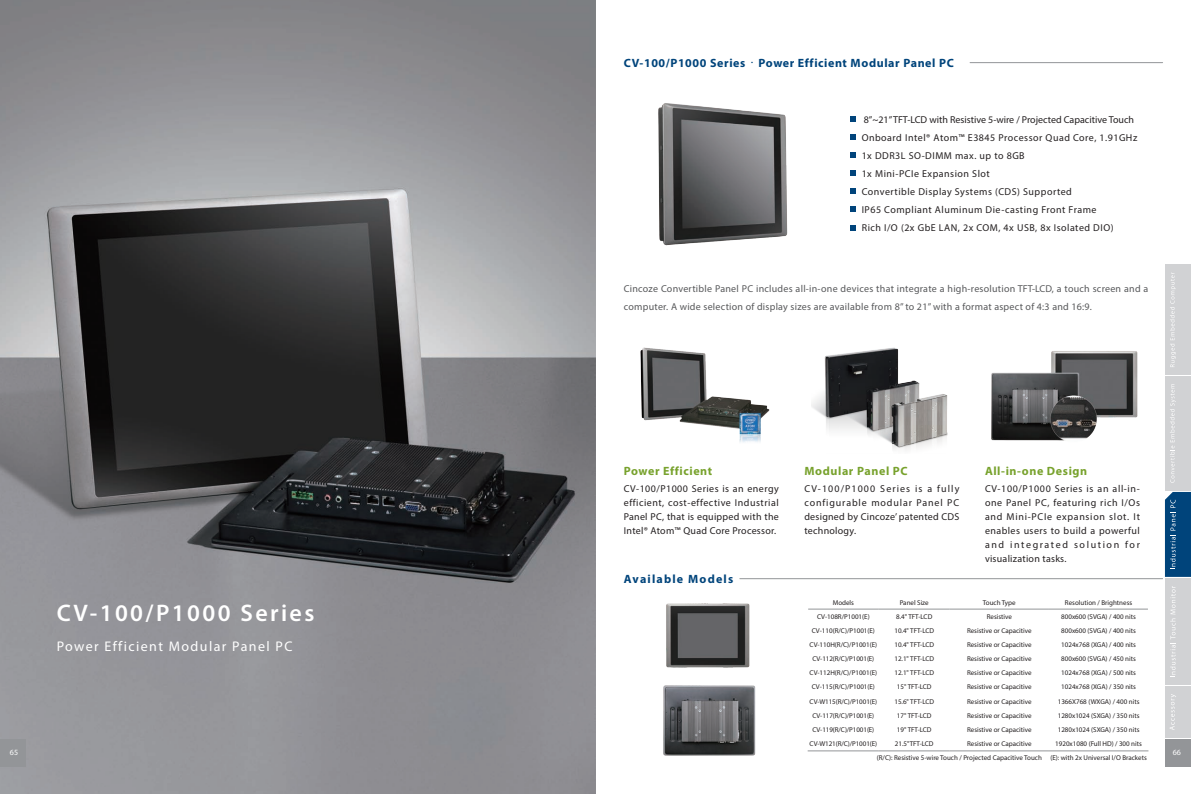
<style>
.page{position:relative;width:1191px;height:794px;background:#fff}
.page>*{position:absolute;margin:0;border:0;box-sizing:border-box;transform-origin:0 0}
.t1{font:600 24px "Myriad Pro";letter-spacing:.1em;color:#fff}
.t2{font:14px "Myriad Pro";letter-spacing:.1em;color:#fff}
.t3{font:700 12px "Myriad Pro";letter-spacing:.05em;color:#00447b}
.t4{font:700 12px "Myriad Pro";letter-spacing:.05em;color:#78a22d}
.t5{font:700 12px "Myriad Pro";letter-spacing:.1em;color:#00447b}
.t6{font:10px/14px "Myriad Pro";letter-spacing:.045em;color:#231f20;text-align:justify}
.t7{font:10px/18px "Myriad Pro";letter-spacing:.025em;color:#57585a}
.t8{font:8px "Myriad Pro";color:#fff}
.t9{font:7px/14.2px "Myriad Pro";color:#231f20}
.s1{font-family:"Adobe Ming Std";font-weight:300}
</style>
<div class="page">
<img style="left:0;top:0;width:595px;height:794px">
<img style="left:658px;top:103px;width:130px;height:143px">
<hr style="left:970px;top:62px;width:192px;height:1px;background:#939598">
<hr style="left:740px;top:578px;width:422px;height:1px;background:#939598">
<svg style="left:850px;top:116px;width:6px;height:6px"></svg>
<svg style="left:850px;top:207px;width:6px;height:5px"></svg>
<svg style="left:850px;top:225px;width:6px;height:5px"></svg>
<svg style="left:850px;top:188px;width:6px;height:6px"></svg>
<svg style="left:850px;top:134px;width:6px;height:6px"></svg>
<svg style="left:850px;top:152px;width:6px;height:6px"></svg>
<svg style="left:850px;top:170px;width:6px;height:6px"></svg>
<img style="left:640px;top:347px;width:130px;height:96px">
<img style="left:812px;top:347px;width:136px;height:103px">
<img style="left:991px;top:351px;width:147px;height:90px">
<img style="left:666px;top:603px;width:84px;height:65px">
<img style="left:663px;top:685px;width:93px;height:71px">
<hr style="left:808px;top:609px;width:70px;height:1px;background:#939598">
<hr style="left:878px;top:609px;width:71px;height:1px;background:#939598">
<hr style="left:949px;top:609px;width:100px;height:1px;background:#939598">
<hr style="left:1049px;top:609px;width:99px;height:1px;background:#939598">
<hr style="left:807px;top:750px;width:71px;height:1px;background:#939598">
<hr style="left:878px;top:750px;width:71px;height:1px;background:#939598">
<hr style="left:949px;top:750px;width:100px;height:1px;background:#939598">
<hr style="left:1049px;top:750px;width:99px;height:1px;background:#939598">
<div style="left:1165px;top:265px;width:26px;height:110px;background:#d1d2d4"></div>
<div style="left:1165px;top:376px;width:26px;height:114px;background:#d1d2d4"></div>
<div style="left:1165px;top:578px;width:26px;height:107px;background:#d1d2d4"></div>
<div style="left:1165px;top:686px;width:26px;height:52px;background:#d1d2d4"></div>
<div style="left:1165px;top:739px;width:26px;height:27px;background:#939598"></div>
<svg style="left:1170px;top:384px;width:5px;height:99px"></svg>
<svg style="left:1170px;top:272px;width:5px;height:95px"></svg>
<svg style="left:1170px;top:694px;width:6px;height:36px"></svg>
<svg style="left:1170px;top:586px;width:5px;height:91px"></svg>
<svg style="left:1165px;top:492px;width:26px;height:85px;background:#0d4e82"></svg>
<div style="left:0;top:739px;width:26px;height:27px;background:#939598"></div>
<h3 class="t3" style="left:624px;top:55px;width:331px">CV-100/P1000 Series<span class="s1">．</span>Power Efficient Modular Panel PC</h3>
<p class="t6" style="left:861px;top:110px;width:277px;line-height:18px;text-align:left">8”~21” TFT-LCD with Resistive 5-wire / Projected Capacitive Touch Onboard Intel® Atom™ E3845 Processor Quad Core, 1.91GHz 1x DDR3L SO-DIMM max. up to 8GB<br>1x Mini-PCIe Expansion Slot<br>Convertible Display Systems (CDS) Supported<br>IP65 Compliant Aluminum Die-casting Front Frame<br>Rich I/O (2x GbE LAN, 2x COM, 4x USB, 8x Isolated DIO)</p>
<h3 class="t7" style="left:624px;top:279px;width:526px">Cincoze Convertible Panel PC includes all-in-one devices that integrate a high-resolution TFT-LCD, a touch screen and a computer. A wide selection of display sizes are available from 8” to 21” with a format aspect of 4:3 and 16:9.</h3>
<h3 class="t4" style="left:624px;top:463px;width:90px">Power Efficient</h3>
<h3 class="t6" style="left:624px;top:481px;width:156px">CV-100/P1000 Series is an energy efficient, cost-effective Industrial Panel PC, that is equipped with the Intel® Atom™ Quad Core Processor.</h3>
<h3 class="t5" style="left:624px;top:571px;width:111px">Available Models</h3>
<h3 class="t4" style="left:804px;top:463px;width:105px">Modular Panel PC</h3>
<h3 class="t6" style="left:804px;top:481px;width:156px">CV-100/P1000 Series is a fully configurable modular Panel PC designed by Cincoze’ patented CDS technology.</h3>
<h3 class="t4" style="left:985px;top:463px;width:104px">All-in-one Design</h3>
<h3 class="t6" style="left:985px;top:481px;width:156px">CV-100/P1000 Series is an all-in&shy;one Panel PC, featuring rich I/Os and Mini-PCIe expansion slot. It enables users to build a powerful and integrated solution for visualization tasks.</h3>
<p class="t9" style="left:832px;top:595px;width:23px">Models</p>
<p class="t9" style="left:899px;top:595px;width:30px">Panel Size</p>
<p class="t9" style="left:983px;top:595px;width:34px">Touch Type</p>
<p class="t9" style="left:1065px;top:595px;width:69px">Resolution / Brightness</p>
<p class="t9" style="left:817px;top:609px;width:54px">CV-108R/P1001(E)</p>
<p class="t9" style="left:896px;top:609px;width:38px">8.4" TFT-LCD</p>
<p class="t9" style="left:986px;top:609px;width:27px">Resistive</p>
<p class="t9" style="left:1061px;top:609px;width:76px">800x600 (SVGA) / 400 nits</p>
<p class="t9" style="left:812px;top:623px;width:65px">CV-110(R/C)/P1001(E)</p>
<p class="t9" style="left:894px;top:623px;width:41px">10.4" TFT-LCD</p>
<p class="t9" style="left:967px;top:623px;width:66px">Resistive or Capacitive</p>
<p class="t9" style="left:1061px;top:623px;width:76px">800x600 (SVGA) / 400 nits</p>
<p class="t9" style="left:809px;top:637px;width:69px">CV-110H(R/C)/P1001(E)</p>
<p class="t9" style="left:894px;top:637px;width:41px">10.4" TFT-LCD</p>
<p class="t9" style="left:967px;top:637px;width:66px">Resistive or Capacitive</p>
<p class="t9" style="left:1061px;top:637px;width:76px">1024x768 (XGA) / 400 nits</p>
<p class="t9" style="left:812px;top:651px;width:63px">CV-112(R/C)/P1001(E)</p>
<p class="t9" style="left:894px;top:651px;width:41px">12.1" TFT-LCD</p>
<p class="t9" style="left:967px;top:651px;width:66px">Resistive or Capacitive</p>
<p class="t9" style="left:1061px;top:651px;width:76px">800x600 (SVGA) / 450 nits</p>
<p class="t9" style="left:809px;top:665px;width:69px">CV-112H(R/C)/P1001(E)</p>
<p class="t9" style="left:894px;top:665px;width:41px">12.1" TFT-LCD</p>
<p class="t9" style="left:967px;top:665px;width:66px">Resistive or Capacitive</p>
<p class="t9" style="left:1061px;top:665px;width:76px">1024x768 (XGA) / 500 nits</p>
<p class="t9" style="left:812px;top:680px;width:65px">CV-115(R/C)/P1001(E)</p>
<p class="t9" style="left:897px;top:680px;width:36px">15" TFT-LCD</p>
<p class="t9" style="left:967px;top:680px;width:66px">Resistive or Capacitive</p>
<p class="t9" style="left:1061px;top:680px;width:76px">1024x768 (XGA) / 350 nits</p>
<p class="t9" style="left:809px;top:694px;width:69px">CV-W115(R/C)/P1001(E)</p>
<p class="t9" style="left:894px;top:694px;width:41px">15.6" TFT-LCD</p>
<p class="t9" style="left:967px;top:694px;width:66px">Resistive or Capacitive</p>
<p class="t9" style="left:1057px;top:694px;width:83px">1366X768 (WXGA) / 400 nits</p>
<p class="t9" style="left:812px;top:708px;width:63px">CV-117(R/C)/P1001(E)</p>
<p class="t9" style="left:897px;top:708px;width:36px">17" TFT-LCD</p>
<p class="t9" style="left:967px;top:708px;width:66px">Resistive or Capacitive</p>
<p class="t9" style="left:1057px;top:708px;width:83px">1280x1024 (SXGA) / 350 nits</p>
<p class="t9" style="left:812px;top:722px;width:63px">CV-119(R/C)/P1001(E)</p>
<p class="t9" style="left:897px;top:722px;width:36px">19" TFT-LCD</p>
<p class="t9" style="left:967px;top:722px;width:66px">Resistive or Capacitive</p>
<p class="t9" style="left:1057px;top:722px;width:83px">1280x1024 (SXGA) / 350 nits</p>
<p class="t9" style="left:809px;top:736px;width:69px">CV-W121(R/C)/P1001(E)</p>
<p class="t9" style="left:895px;top:736px;width:40px">21.5"TFT-LCD</p>
<p class="t9" style="left:967px;top:736px;width:66px">Resistive or Capacitive</p>
<h1 class="t1" style="left:57px;top:598px;width:259px">CV-100/P1000 Series</h1>
<h2 class="t2" style="left:57px;top:637px;width:237px">Power Efficient Modular Panel PC</h2>
<p class="t9" style="left:877px;top:736px;width:271px;text-indent:178px">1920x1080 (Full HD) / 300 nits (R/C): Resistive 5-wire Touch / Projected Capacitive Touch (E): with 2x Universal I/O Brackets</p>
<p class="t8" style="left:10px;top:747px;width:10px">65</p>
<p class="t8" style="left:1172px;top:747px;width:10px">66</p>
</div>
